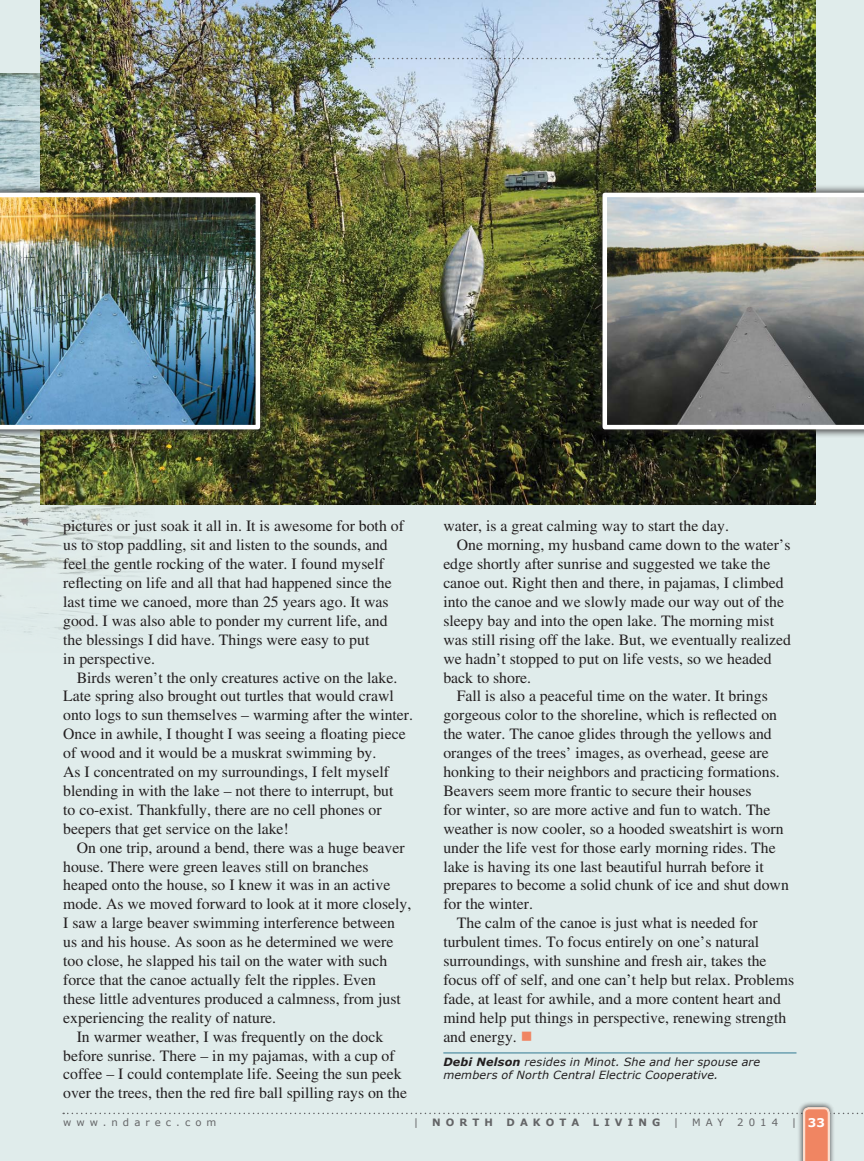
<style>
.page{position:relative;width:864px;height:1161px;background:#e0eceb}
.page>*{position:absolute;margin:0;border:0;box-sizing:border-box;transform-origin:0 0}
.t1{font:15.75px/18.9px "Times";color:#231f20}
.t2{font:700 12px "Verdana";color:#fff}
.t3{font:italic 11.25px/13.5px "Verdana";letter-spacing:.015em;color:#231f20}
.t4{font:10.2px "Verdana";letter-spacing:.5em;color:#636466}
.t5{font:700 10.2px "Verdana";letter-spacing:.5em;color:#636466}
.s1{color:#f08562}
.s2{font-weight:700}
.s3{font-weight:400;font-size:10.2px;color:#636466}
</style>
<div class="page">
<img style="left:40px;top:0;width:776px;height:505px">
<div style="left:594px;top:184px;width:270px;height:254px;background:#231f20;opacity:.75"></div>
<svg style="left:603px;top:193px;width:261px;height:236px"></svg>
<div style="left:0;top:184px;width:269px;height:254px;background:#231f20;opacity:.75"></div>
<img style="left:0;top:193px;width:260px;height:236px">
<hr style="left:443px;top:1052px;width:353px;height:1px;background:#44869c">
<svg style="left:63px;top:58px;width:735px;height:1px"></svg>
<div style="left:797px;top:1101px;width:39px;height:60px;background:#231f20;opacity:.75"></div>
<svg style="left:63px;top:1106px;width:800px;height:55px"></svg>
<p class="t1" style="left:63px;top:517px;width:342px">pictures or just soak it all in. It is awesome for both of us to stop paddling, sit and listen to the sounds, and feel the gentle rocking of the water. I found myself reflecting on life and all that had happened since the last time we canoed, more than 25 years ago. It was good. I was also able to ponder my current life, and the blessings I did have. Things were easy to put<br>in perspective.</p>
<p class="t1" style="left:63px;top:668px;width:351px;text-indent:13px">Birds weren’t the only creatures active on the lake.<br>Late spring also brought out turtles that would crawl onto logs to sun themselves – warming after the winter.<br>Once in awhile, I thought I was seeing a floating piece of wood and it would be a muskrat swimming by.<br>As I concentrated on my surroundings, I felt myself blending in with the lake – not there to interrupt, but<br>to co-exist. Thankfully, there are no cell phones or beepers that get service on the lake!</p>
<p class="t1" style="left:77px;top:838px;width:330px">On one trip, around a bend, there was a huge beaver</p>
<p class="t1" style="left:63px;top:857px;width:307px">house. There were green leaves still on branches</p>
<p class="t1" style="left:63px;top:876px;width:329px">heaped onto the house, so I knew it was in an active</p>
<p class="t1" style="left:63px;top:895px;width:350px">mode. As we moved forward to look at it more closely,</p>
<p class="t1" style="left:63px;top:913px;width:333px">I saw a large beaver swimming interference between</p>
<p class="t1" style="left:63px;top:932px;width:332px">us and his house. As soon as he determined we were</p>
<p class="t1" style="left:63px;top:951px;width:326px">too close, he slapped his tail on the water with such</p>
<p class="t1" style="left:63px;top:970px;width:314px">force that the canoe actually felt the ripples. Even</p>
<p class="t1" style="left:63px;top:989px;width:339px">these little adventures produced a calmness, from just</p>
<p class="t1" style="left:63px;top:1008px;width:215px">experiencing the reality of nature.</p>
<p class="t1" style="left:77px;top:1027px;width:308px">In warmer weather, I was frequently on the dock</p>
<p class="t1" style="left:63px;top:1046px;width:333px">before sunrise. There – in my pajamas, with a cup of</p>
<p class="t1" style="left:63px;top:1065px;width:340px">coffee – I could contemplate life. Seeing the sun peek</p>
<p class="t1" style="left:63px;top:1084px;width:345px">over the trees, then the red fire ball spilling rays on the</p>
<p class="t1" style="left:443px;top:517px;width:287px">water, is a great calming way to start the day.</p>
<p class="t1" style="left:457px;top:535px;width:335px">One morning, my husband came down to the water’s</p>
<p class="t1" style="left:443px;top:554px;width:329px">edge shortly after sunrise and suggested we take the</p>
<p class="t1" style="left:443px;top:573px;width:342px">canoe out. Right then and there, in pajamas, I climbed</p>
<p class="t1" style="left:443px;top:592px;width:342px">into the canoe and we slowly made our way out of the</p>
<p class="t1" style="left:443px;top:611px;width:332px">sleepy bay and into the open lake. The morning mist</p>
<p class="t1" style="left:443px;top:630px;width:349px">was still rising off the lake. But, we eventually realized</p>
<p class="t1" style="left:443px;top:649px;width:330px">we hadn’t stopped to put on life vests, so we headed</p>
<p class="t1" style="left:443px;top:668px;width:89px">back to shore.</p>
<p class="t1" style="left:457px;top:687px;width:313px">Fall is also a peaceful time on the water. It brings</p>
<p class="t1" style="left:443px;top:706px;width:335px">gorgeous color to the shoreline, which is reflected on</p>
<p class="t1" style="left:443px;top:724px;width:330px">the water. The canoe glides through the yellows and</p>
<p class="t1" style="left:443px;top:743px;width:327px">oranges of the trees’ images, as overhead, geese are</p>
<p class="t1" style="left:443px;top:762px;width:338px">honking to their neighbors and practicing formations.</p>
<p class="t1" style="left:443px;top:781px;width:310px">Beavers seem more frantic to secure their houses</p>
<p class="t1" style="left:443px;top:800px;width:329px">for winter, so are more active and fun to watch. The</p>
<p class="t1" style="left:443px;top:819px;width:342px">weather is now cooler, so a hooded sweatshirt is worn</p>
<p class="t1" style="left:443px;top:838px;width:334px">under the life vest for those early morning rides. The</p>
<p class="t1" style="left:443px;top:857px;width:322px">lake is having its one last beautiful hurrah before it</p>
<p class="t1" style="left:443px;top:876px;width:347px">prepares to become a solid chunk of ice and shut down</p>
<p class="t1" style="left:443px;top:895px;width:91px">for the winter.</p>
<p class="t1" style="left:457px;top:913px;width:302px">The calm of the canoe is just what is needed for</p>
<p class="t1" style="left:443px;top:932px;width:317px">turbulent times. To focus entirely on one’s natural</p>
<p class="t1" style="left:443px;top:951px;width:325px">surroundings, with sunshine and fresh air, takes the</p>
<p class="t1" style="left:443px;top:970px;width:352px">focus off of self, and one can’t help but relax. Problems</p>
<p class="t1" style="left:443px;top:989px;width:339px">fade, at least for awhile, and a more content heart and</p>
<p class="t1" style="left:443px;top:1008px;width:344px">mind help put things in perspective, renewing strength</p>
<p class="t1" style="left:443px;top:1027px;width:91px">and energy. <span class="s1">■</span></p>
<p class="t3" style="left:443px;top:1055px;width:319px"><span class="s2">Debi Nelson</span> resides in Minot. She and her spouse are members of North Central Electric Cooperative.</p>
<p class="t4" style="left:63px;top:1115px;width:155px">www.ndarec.com</p>
<p class="t4" style="left:414px;top:1115px;width:6px">|</p>
<p class="t5" style="left:432px;top:1115px;width:62px">NORTH</p>
<p class="t5" style="left:507px;top:1115px;width:74px">DAKOTA</p>
<p class="t5" style="left:593px;top:1115px;width:69px">LIVING</p>
<p class="t4" style="left:674px;top:1115px;width:6px">|</p>
<p class="t4" style="left:692px;top:1115px;width:33px">MAY</p>
<p class="t4" style="left:737px;top:1115px;width:42px">2014</p>
<p class="t2" style="left:792px;top:1115px;width:35px"><span class="s3">|</span> 33</p>
</div>
